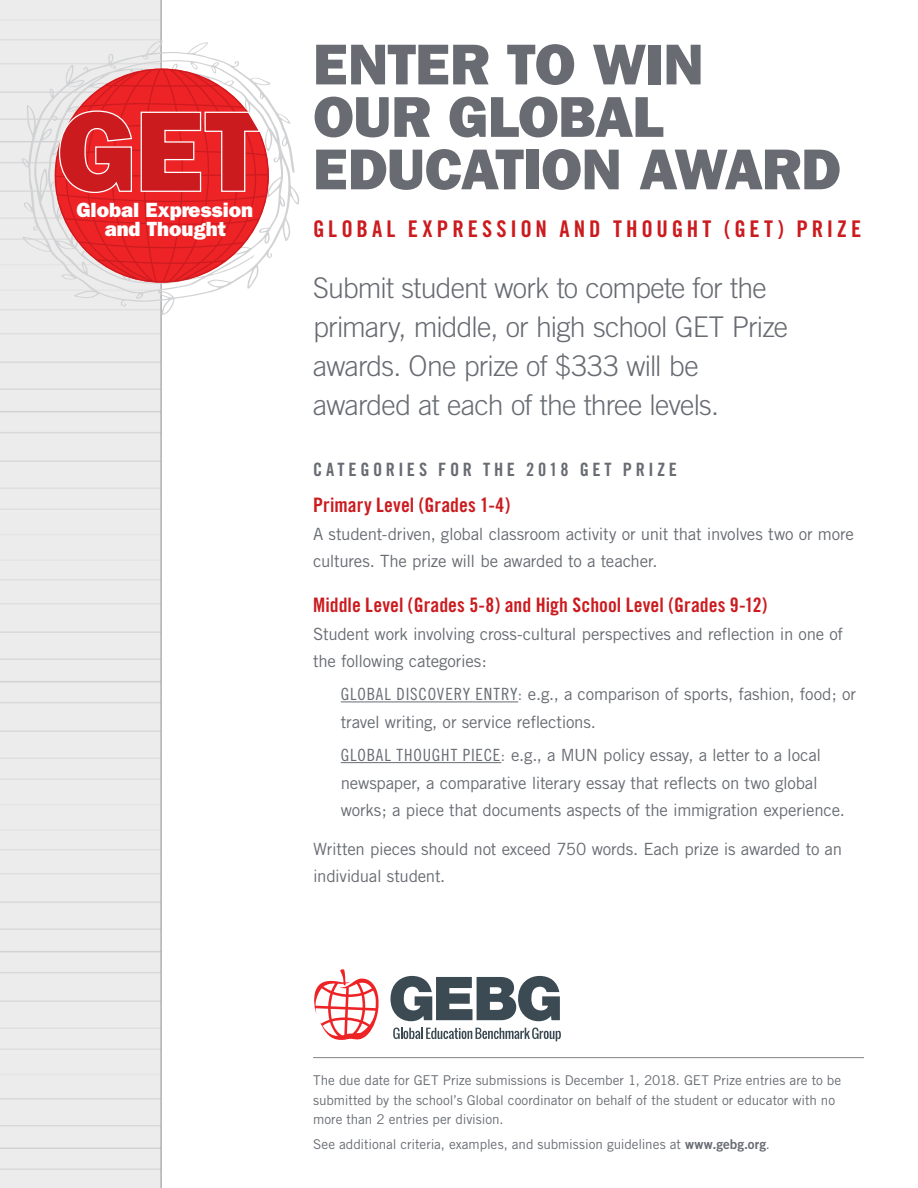
<style>
.page{position:relative;width:918px;height:1188px;background:#ececec}
.page>*{position:absolute;margin:0;border:0;box-sizing:border-box;transform-origin:0 0}
.t1{font:800 57.9px/52.5px "Franklin Gothic";letter-spacing:-.01em;color:#686c72}
.t2{font:300 28.5px/39px "Trade Gothic";letter-spacing:-.03em;color:#686c72}
.t3{font:22.95px "Trade Gothic Bold Cond Twenty";letter-spacing:.17em;color:#cb1b1f}
.t4{font:800 20.7px/19.4px "Franklin Gothic";color:#fff;text-align:center}
.t5{font:19.95px "Trade Gothic Bold Cond Twenty";color:#cb1b1f}
.t6{font:18.45px "Trade Gothic Bold Cond Twenty";letter-spacing:.195em;color:#686c72}
.t7{font:16.8px/27.6px "Trade Gothic";letter-spacing:-.015em;color:#686c72}
.t8{font:13.5px/19.5px "Trade Gothic";letter-spacing:-.005em;color:#686c72}
.s1{font-family:"Trade Gothic Cond Eighteen"}
.s2{font-family:"Trade Gothic Bold Two"}
</style>
<div class="page">
<hr style="left:0;top:217px;width:918px;height:2px;background:#d1d2d4">
<hr style="left:0;top:757px;width:918px;height:2px;background:#d1d2d4">
<hr style="left:0;top:487px;width:918px;height:2px;background:#d1d2d4">
<hr style="left:0;top:1027px;width:918px;height:2px;background:#d1d2d4">
<hr style="left:0;top:190px;width:918px;height:2px;background:#d1d2d4">
<hr style="left:0;top:730px;width:918px;height:2px;background:#d1d2d4">
<hr style="left:0;top:460px;width:918px;height:2px;background:#d1d2d4">
<hr style="left:0;top:1000px;width:918px;height:2px;background:#d1d2d4">
<hr style="left:0;top:162px;width:918px;height:1px;background:#d1d2d4">
<hr style="left:0;top:702px;width:918px;height:1px;background:#d1d2d4">
<hr style="left:0;top:432px;width:918px;height:1px;background:#d1d2d4">
<hr style="left:0;top:972px;width:918px;height:1px;background:#d1d2d4">
<hr style="left:0;top:1168px;width:918px;height:2px;background:#d1d2d4">
<hr style="left:0;top:141px;width:918px;height:1px;background:#d1d2d4">
<hr style="left:0;top:681px;width:918px;height:1px;background:#d1d2d4">
<hr style="left:0;top:411px;width:918px;height:1px;background:#d1d2d4">
<hr style="left:0;top:951px;width:918px;height:1px;background:#d1d2d4">
<hr style="left:0;top:1148px;width:918px;height:1px;background:#d1d2d4">
<hr style="left:0;top:118px;width:918px;height:2px;background:#d1d2d4">
<hr style="left:0;top:658px;width:918px;height:2px;background:#d1d2d4">
<hr style="left:0;top:388px;width:918px;height:2px;background:#d1d2d4">
<hr style="left:0;top:928px;width:918px;height:2px;background:#d1d2d4">
<hr style="left:0;top:1125px;width:918px;height:1px;background:#d1d2d4">
<hr style="left:0;top:91px;width:918px;height:2px;background:#d1d2d4">
<hr style="left:0;top:631px;width:918px;height:2px;background:#d1d2d4">
<hr style="left:0;top:361px;width:918px;height:2px;background:#d1d2d4">
<hr style="left:0;top:901px;width:918px;height:2px;background:#d1d2d4">
<hr style="left:0;top:1098px;width:918px;height:2px;background:#d1d2d4">
<hr style="left:0;top:63px;width:918px;height:1px;background:#d1d2d4">
<hr style="left:0;top:603px;width:918px;height:1px;background:#d1d2d4">
<hr style="left:0;top:333px;width:918px;height:1px;background:#d1d2d4">
<hr style="left:0;top:873px;width:918px;height:1px;background:#d1d2d4">
<hr style="left:0;top:39px;width:918px;height:1px;background:#d1d2d4">
<hr style="left:0;top:579px;width:918px;height:1px;background:#d1d2d4">
<hr style="left:0;top:309px;width:918px;height:1px;background:#d1d2d4">
<hr style="left:0;top:849px;width:918px;height:1px;background:#d1d2d4">
<hr style="left:0;top:19px;width:918px;height:2px;background:#d1d2d4">
<hr style="left:0;top:559px;width:918px;height:2px;background:#d1d2d4">
<hr style="left:0;top:289px;width:918px;height:2px;background:#d1d2d4">
<hr style="left:0;top:829px;width:918px;height:2px;background:#d1d2d4">
<hr style="left:0;top:238px;width:918px;height:2px;background:#d1d2d4">
<hr style="left:0;top:778px;width:918px;height:2px;background:#d1d2d4">
<hr style="left:0;top:508px;width:918px;height:2px;background:#d1d2d4">
<hr style="left:0;top:1048px;width:918px;height:2px;background:#d1d2d4">
<hr style="left:0;top:264px;width:918px;height:1px;background:#d1d2d4">
<hr style="left:0;top:804px;width:918px;height:1px;background:#d1d2d4">
<hr style="left:0;top:534px;width:918px;height:1px;background:#d1d2d4">
<hr style="left:0;top:1074px;width:918px;height:1px;background:#d1d2d4">
<div style="left:161px;top:0;width:757px;height:1188px;background:#fff"></div>
<svg style="left:21px;top:40px;width:278px;height:275px"></svg>
<svg style="left:55px;top:69px;width:214px;height:213px;background:#e96062"></svg>
<svg style="left:58px;top:110px;width:75px;height:84px;background:#d83a3d"></svg>
<svg style="left:140px;top:111px;width:122px;height:82px;background:#da3336"></svg>
<hr style="left:341px;top:702px;width:177px;height:1px;background:#686c72">
<hr style="left:341px;top:762px;width:160px;height:1px;background:#686c72">
<svg style="left:393px;top:1028px;width:168px;height:13px;background:#b6bcbf"></svg>
<svg style="left:390px;top:976px;width:170px;height:45px;background:#798489"></svg>
<svg style="left:313px;top:969px;width:67px;height:72px;background:#f9bfbf"></svg>
<hr style="left:313px;top:1057px;width:551px;height:1px;background:#808285">
<p class="t4" style="left:77px;top:200px;width:178px">Global Expression and Thought</p>
<p class="t1" style="left:313px;top:37px;width:529px">ENTER TO WIN<br>OUR GLOBAL<br>EDUCATION AWARD</p>
<p class="t3" style="left:313px;top:215px;width:550px">GLOBAL EXPRESSION AND THOUGHT (GET) PRIZE</p>
<p class="t2" style="left:313px;top:268px;width:477px">Submit student work to compete for the primary, middle, or high school GET Prize awards. One prize of $333 will be awarded at each of the three levels.</p>
<p class="t6" style="left:313px;top:458px;width:365px">CATEGORIES FOR THE 2018 GET PRIZE</p>
<p class="t5" style="left:313px;top:493px;width:199px">Primary Level (Grades 1-4)</p>
<p class="t7" style="left:313px;top:520px;width:542px">A student-driven, global classroom activity or unit that involves two or more cultures. The prize will be awarded to a teacher.</p>
<p class="t5" style="left:313px;top:593px;width:456px">Middle Level (Grades 5-8) and High School Level (Grades 9-12)</p>
<p class="t7" style="left:313px;top:620px;width:532px">Student work involving cross-cultural perspectives and reflection in one of the following categories:</p>
<p class="t7" style="left:341px;top:680px;width:517px"><span class="s1">GLOBAL DISCOVERY ENTRY:</span> e.g., a comparison of sports, fashion, food; or travel writing, or service reflections.</p>
<p class="t7" style="left:341px;top:741px;width:506px"><span class="s1">GLOBAL THOUGHT PIECE:</span> e.g., a MUN policy essay, a letter to a local newspaper, a comparative literary essay that reflects on two global works; a piece that documents aspects of the immigration experience.</p>
<p class="t7" style="left:313px;top:835px;width:530px">Written pieces should not exceed 750 words. Each prize is awarded to an individual student.</p>
<p class="t8" style="left:313px;top:1070px;width:530px">The due date for GET Prize submissions is December 1, 2018. GET Prize entries are to be submitted by the school’s Global coordinator on behalf of the student or educator with no more than 2 entries per division.</p>
<p class="t8" style="left:313px;top:1134px;width:458px">See additional criteria, examples, and submission guidelines at <span class="s2">www.gebg.org</span>.</p>
</div>
